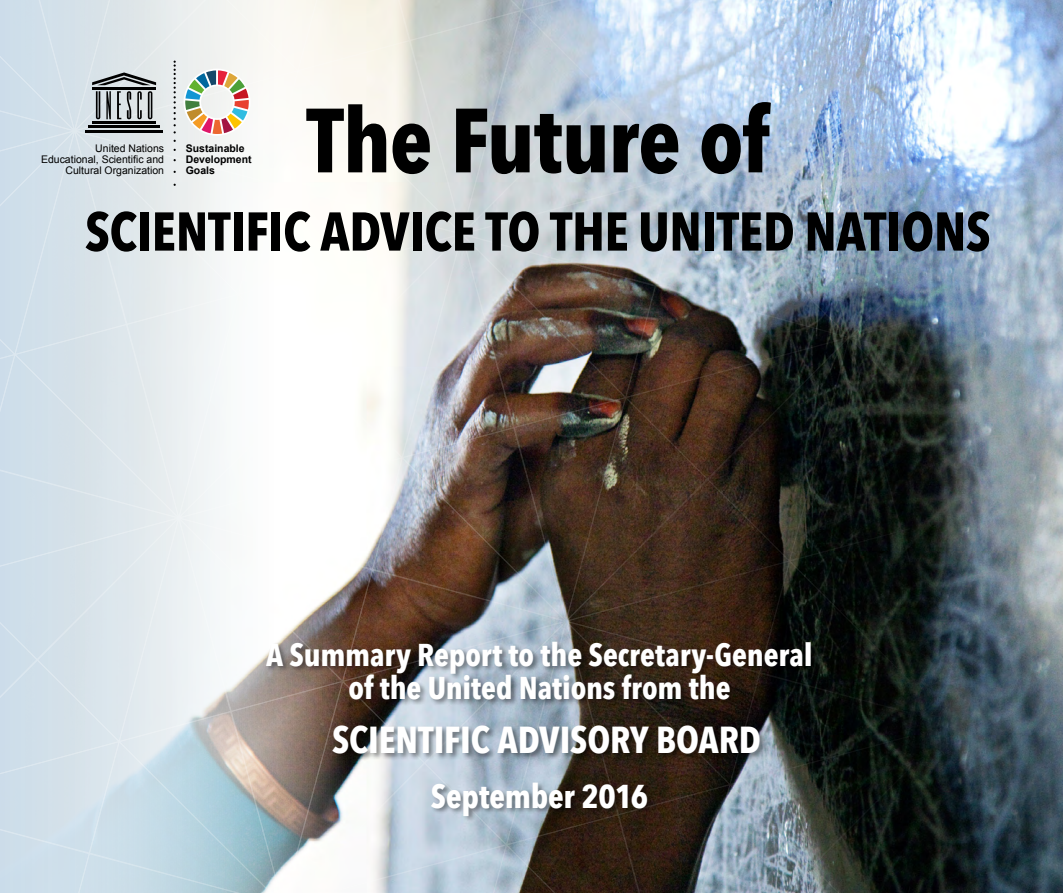
<style>
.page{position:relative;width:1063px;height:893px;background:#fff}
.page>*{position:absolute;margin:0;border:0;box-sizing:border-box;transform-origin:0 0}
.t1{font:700 90px "Avenir Next Condensed";letter-spacing:-.015em;color:#000}
.t2{font:700 54px "Avenir Next Condensed";letter-spacing:-.005em;color:#000}
.t3{font:700 37.5px "Avenir Next Condensed";letter-spacing:-.005em;color:#fff}
.t4{font:700 33px "Avenir Next Condensed";letter-spacing:-.005em;color:#fff}
.t5{font:700 31.5px/33px "Avenir Next Condensed";letter-spacing:-.005em;color:#fff;text-align:center}
.t6{font:10.5px/10.9px "Arial";color:#000;text-align:right}
.t7{font:700 10.5px/10.9px "Arial";color:#000}
</style>
<div class="page">
<img style="left:909px;top:0;width:154px;height:893px">
<img style="left:0;top:0;width:909px;height:893px">
<h1 class="t1" style="left:306px;top:86px;width:464px">The Future of</h1>
<h2 class="t2" style="left:85px;top:199px;width:907px">SCIENTIFIC ADVICE TO THE UNITED NATIONS</h2>
<p class="t6" style="left:41px;top:143px;width:125px">United Nations<br>Educational, Scientific and<br>Cultural Organization</p>
<p class="t7" style="left:186px;top:143px;width:67px">Sustainable<br>Development<br>Goals</p>
<p class="t5" style="left:266px;top:638px;width:548px">A Summary Report to the Secretary-General of the United Nations from the</p>
<p class="t3" style="left:332px;top:717px;width:430px">SCIENTIFIC ADVISORY BOARD</p>
<p class="t4" style="left:431px;top:776px;width:219px">September 2016</p>
</div>
